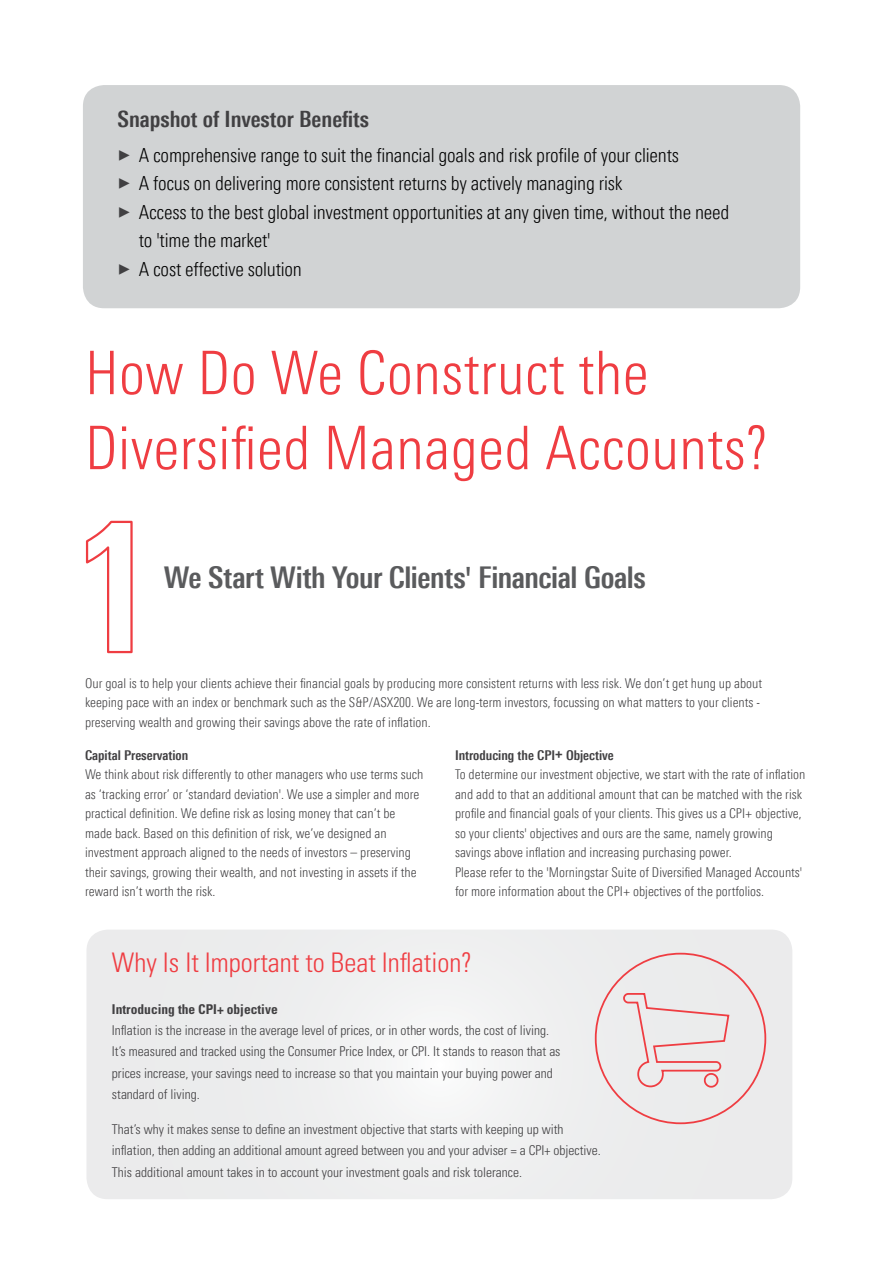
<style>
.page{position:relative;width:893px;height:1263px;background:#fff}
.page>*{position:absolute;margin:0;border:0;box-sizing:border-box;transform-origin:0 0}
.t1{font:300 condensed 60px/75px "Univers Nextfor MORN";color:#ef3d42}
.t2{font:700 condensed 30px "Univers Nextfor MORN";letter-spacing:-.015em;color:#5a5b5d}
.t3{font:300 condensed 27px "Univers LT Std";color:#ef3d42}
.t4{font:700 condensed 22.5px "Univers Nextfor MORN";color:#414042}
.t5{font:300 condensed 19.5px/28.5px "Univers Nextfor MORN";letter-spacing:-.01em;color:#000}
.t6{font:300 condensed 13.5px/19.5px "Univers Nextfor MORN";color:#414042}
.t7{font:300 condensed 13.5px/21.5px "Univers LT Std";color:#414042}
.t8{font:700 condensed 13.5px "Univers Nextfor MORN";color:#414042}
.t9{font:700 condensed 13.5px "Univers LT Std";color:#414042}
</style>
<div class="page">
<svg style="left:85px;top:520px;width:48px;height:134px"></svg>
<div style="left:83px;top:85px;width:717px;height:223px;background:#d1d3d4;border-radius:21px"></div>
<svg style="left:86px;top:930px;width:706px;height:269px"></svg>
<svg style="left:622px;top:992px;width:108px;height:97px"></svg>
<h3 class="t4" style="left:118px;top:105px;width:253px">Snapshot of Investor Benefits</h3>
<p class="t5" style="left:139px;top:141px;width:592px">A comprehensive range to suit the financial goals and risk profile of your clients<br>A focus on delivering more consistent returns by actively managing risk<br>Access to the best global investment opportunities at any given time, without the need to 'time the market'<br>A cost effective solution</p>
<h1 class="t1" style="left:85px;top:335px;width:684px">How Do We Construct the<br>Diversified Managed Accounts?</h1>
<h2 class="t2" style="left:164px;top:560px;width:483px">We Start With Your Clients' Financial Goals</h2>
<p class="t6" style="left:85px;top:673px;width:679px">Our goal is to help your clients achieve their financial goals by producing more consistent returns with less risk. We don’t get hung up about keeping pace with an index or benchmark such as the S&amp;P/ASX200. We are long-term investors, focussing on what matters to your clients - preserving wealth and growing their savings above the rate of inflation.</p>
<p class="t8" style="left:85px;top:747px;width:105px">Capital Preservation</p>
<p class="t6" style="left:85px;top:765px;width:340px">We think about risk differently to other managers who use terms such as ‘tracking error’ or ‘standard deviation'. We use a simpler and more practical definition. We define risk as losing money that can’t be made back. Based on this definition of risk, we’ve designed an investment approach aligned to the needs of investors – preserving their savings, growing their wealth, and not investing in assets if the reward isn’t worth the risk.</p>
<p class="t8" style="left:455px;top:747px;width:160px">Introducing the CPI+ Objective</p>
<p class="t6" style="left:455px;top:765px;width:352px">To determine our investment objective, we start with the rate of inflation and add to that an additional amount that can be matched with the risk profile and financial goals of your clients. This gives us a CPI+ objective, so your clients' objectives and ours are the same, namely growing savings above inflation and increasing purchasing power.<br>Please refer to the 'Morningstar Suite of Diversified Managed Accounts' for more information about the CPI+ objectives of the portfolios.</p>
<h3 class="t3" style="left:112px;top:947px;width:361px">Why Is It Important to Beat Inflation?</h3>
<p class="t9" style="left:112px;top:1000px;width:167px">Introducing the CPI+ objective</p>
<p class="t7" style="left:112px;top:1019px;width:450px">Inflation is the increase in the average level of prices, or in other words, the cost of living.<br>It’s measured and tracked using the Consumer Price Index, or CPI. It stands to reason that as prices increase, your savings need to increase so that you maintain your buying power and standard of living.</p>
<p class="t7" style="left:112px;top:1118px;width:490px">That’s why it makes sense to define an investment objective that starts with keeping up with inflation, then adding an additional amount agreed between you and your adviser = a CPI+ objective.<br>This additional amount takes in to account your investment goals and risk tolerance.</p>
</div>
